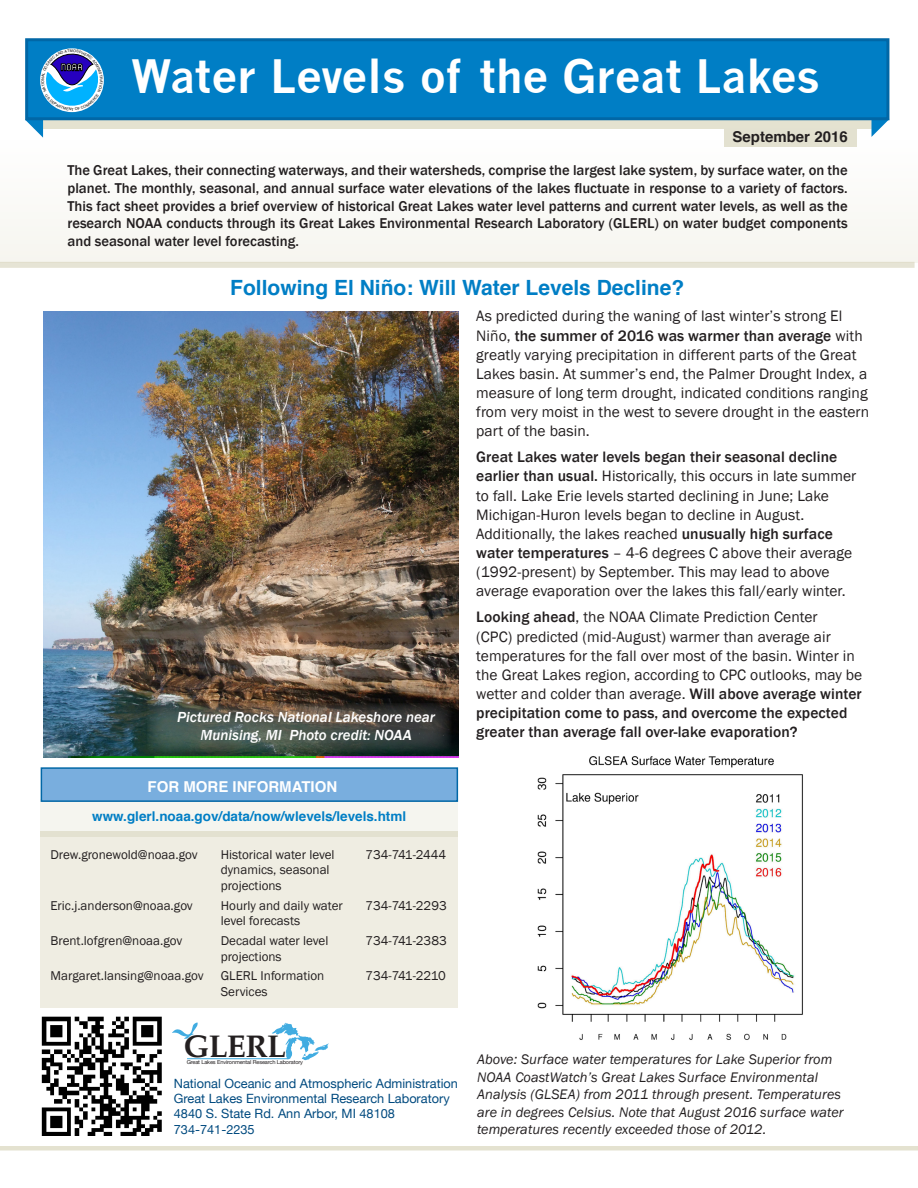
<style>
.page{position:relative;width:918px;height:1188px;background:#fff}
.page>*{position:absolute;margin:0;border:0;box-sizing:border-box;transform-origin:0 0}
.t1{font:700 45px "News Gothic";color:#fff}
.t2{font:700 31.05px "Palatino";letter-spacing:-.025em;color:#231f20}
.t3{font:700 21px "Helvetica";color:#007ec5}
.t4{font:15.6px/19.2px "Franklin Gothic";letter-spacing:.005em;color:#231f20}
.t5{font:italic 500 15px/18px "Franklin Gothic";color:#fff;text-align:center}
.t6{font:700 15px "Helvetica";color:#fff}
.t7{font:700 15px "Helvetica";color:#231f20}
.t8{font:500 14.7px/17.5px "Franklin Gothic";color:#231f20;text-align:justify}
.t9{font:italic 14.25px/17.5px "Franklin Gothic";letter-spacing:.005em;color:#231f20}
.t10{font:700 13.5px "Helvetica";color:#007ec5}
.t11{font:13.2px/15.8px "Franklin Gothic";color:#231f20}
.t12{font:13.2px "Franklin Gothic";letter-spacing:-.03em;color:#231f20}
.t13{font:12.75px/15.3px "Helvetica Neue";color:#004a7f}
.t14{font:5.4px "Helvetica Neue";letter-spacing:-.025em;color:#231f20;scale:1.04 1}
.s1{font-weight:500}
</style>
<div class="page">
<img style="left:41px;top:1016px;width:121px;height:120px">
<img style="left:537px;top:756px;width:266px;height:284px">
<img style="left:44px;top:311px;width:414px;height:446px">
<div style="left:34px;top:120px;width:838px;height:9px;background:#e4e2d0"></div>
<svg style="left:25px;top:120px;width:18px;height:18px"></svg>
<svg style="left:872px;top:119px;width:18px;height:18px"></svg>
<div style="left:25px;top:38px;width:864px;height:82px;background:#007ec5;border:3px solid #0167a6"></div>
<div style="left:0;top:139px;width:918px;height:123px;background:#fafaf7"></div>
<div style="left:724px;top:128px;width:133px;height:19px;background:#e3e1d0"></div>
<hr style="left:0;top:1146px;width:918px;height:4px;background:#e4e2d0">
<svg style="left:272px;top:1023px;width:57px;height:37px"></svg>
<hr style="left:187px;top:1058px;width:101px;height:1px;background:#41ace1">
<svg style="left:172px;top:1022px;width:26px;height:17px"></svg>
<div style="left:3px;top:262px;width:909px;height:6px;background:#e6e4d5"></div>
<svg style="left:147px;top:703px;width:304px;height:50px;background:#444b43"></svg>
<div style="left:40px;top:800px;width:418px;height:32px;background:#f5f5ef"></div>
<div style="left:40px;top:832px;width:418px;height:7px;background:#e3e1d0"></div>
<div style="left:41px;top:837px;width:417px;height:171px;background:#efede2"></div>
<div style="left:41px;top:767px;width:417px;height:35px;background:#79aede;border:2px solid #0167a6"></div>
<svg style="left:41px;top:49px;width:62px;height:62px"></svg>
<p class="t1" style="left:131px;top:49px;width:691px">Water Levels of the Great Lakes</p>
<p class="t7" style="left:733px;top:124px;width:117px">September 2016</p>
<p class="t8" style="left:68px;top:162px;width:782px">The Great Lakes, their connecting waterways, and their watersheds, comprise the largest lake system, by surface water, on the planet. The monthly, seasonal, and annual surface water elevations of the lakes fluctuate in response to a variety of factors.<br>This fact sheet provides a brief overview of historical Great Lakes water level patterns and current water levels, as well as the research NOAA conducts through its Great Lakes Environmental Research Laboratory (GLERL) on water budget components and seasonal water level forecasting.</p>
<p class="t3" style="left:230px;top:271px;width:456px">Following El Niño: Will Water Levels Decline?</p>
<p class="t4" style="left:476px;top:307px;width:394px">As predicted during the waning of last winter’s strong El Niño, <span class="s1">the summer of 2016 was warmer than average</span> with greatly varying precipitation in different parts of the Great Lakes basin. At summer’s end, the Palmer Drought Index, a measure of long term drought, indicated conditions ranging from very moist in the west to severe drought in the eastern part of the basin.</p>
<p class="t4" style="left:476px;top:448px;width:382px"><span class="s1">Great Lakes water levels began their seasonal decline earlier than usual.</span> Historically, this occurs in late summer to fall. Lake Erie levels started declining in June; Lake Michigan-Huron levels began to decline in August.<br>Additionally, the lakes reached <span class="s1">unusually high surface water temperatures</span> – 4-6 degrees C above their average (1992-present) by September. This may lead to above average evaporation over the lakes this fall/early winter.</p>
<p class="t4" style="left:476px;top:608px;width:388px"><span class="s1">Looking ahead</span>, the NOAA Climate Prediction Center<br>(CPC) predicted (mid-August) warmer than average air temperatures for the fall over most of the basin. Winter in the Great Lakes region, according to CPC outlooks, may be wetter and colder than average. <span class="s1">Will above average winter precipitation come to pass, and overcome the expected greater than average fall over-lake evaporation?</span></p>
<p class="t5" style="left:177px;top:708px;width:259px">Pictured Rocks National Lakeshore near<br>Munising, MI Photo credit: NOAA</p>
<p class="t6" style="left:148px;top:774px;width:191px">FOR MORE INFORMATION</p>
<p class="t10" style="left:92px;top:806px;width:315px">www.glerl.noaa.gov/data/now/wlevels/levels.html</p>
<p class="t11" style="left:50px;top:847px;width:149px">Drew.gronewold@noaa.gov</p>
<p class="t11" style="left:221px;top:847px;width:115px">Historical water level dynamics, seasonal projections</p>
<p class="t11" style="left:365px;top:847px;width:82px">734-741-2444</p>
<p class="t11" style="left:50px;top:898px;width:144px">Eric.j.anderson@noaa.gov</p>
<p class="t11" style="left:221px;top:898px;width:124px">Hourly and daily water level forecasts</p>
<p class="t11" style="left:365px;top:898px;width:83px">734-741-2293</p>
<p class="t11" style="left:50px;top:933px;width:133px">Brent.lofgren@noaa.gov</p>
<p class="t11" style="left:221px;top:933px;width:109px">Decadal water level projections</p>
<p class="t11" style="left:365px;top:933px;width:83px">734-741-2383</p>
<p class="t11" style="left:50px;top:968px;width:155px">Margaret.lansing@noaa.gov</p>
<p class="t11" style="left:221px;top:968px;width:105px">GLERL Information<br>Services</p>
<p class="t12" style="left:365px;top:967px;width:82px">734-741-2210</p>
<p class="t2" style="left:184px;top:1020px;width:104px">GLERL</p>
<p class="t14" style="left:187px;top:1059px;width:113px">Great Lakes Environmental Research Laboratory</p>
<p class="t13" style="left:174px;top:1076px;width:286px">National Oceanic and Atmospheric Administration</p>
<p class="t13" style="left:174px;top:1092px;width:277px">Great Lakes Environmental Research Laboratory<br>4840 S. State Rd. Ann Arbor, MI 48108</p>
<p class="t13" style="left:174px;top:1122px;width:82px">734-741-2235</p>
<p class="t9" style="left:477px;top:1051px;width:368px">Above: Surface water temperatures for Lake Superior from NOAA CoastWatch’s Great Lakes Surface Environmental Analysis (GLSEA) from 2011 through present. Temperatures are in degrees Celsius. Note that August 2016 surface water temperatures recently exceeded those of 2012.</p>
</div>
